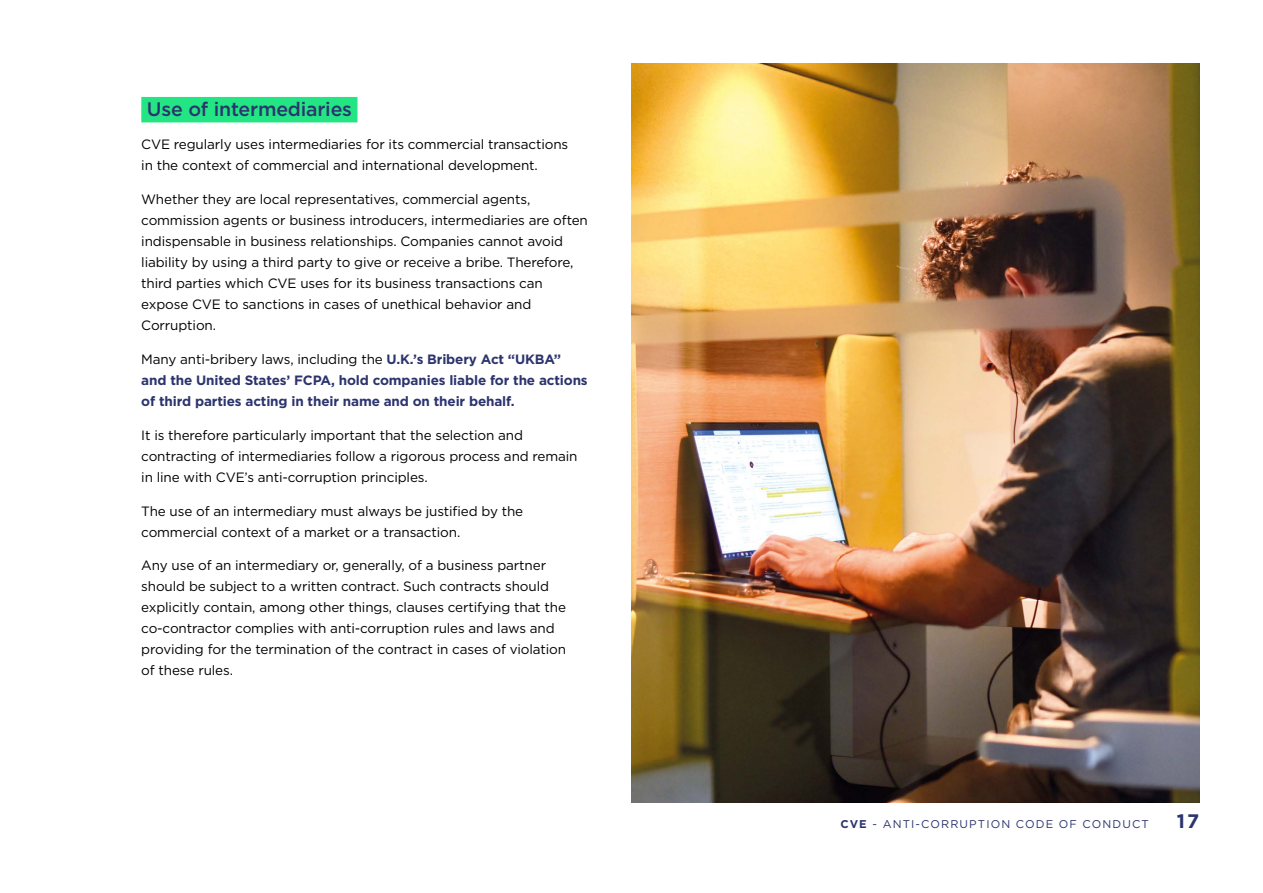
<style>
.page{position:relative;width:1263px;height:893px;background:#fff}
.page>*{position:absolute;margin:0;border:0;box-sizing:border-box;transform-origin:0 0}
.TexteCourant_justif{font:500 19.5px "Gotham";letter-spacing:-.01em;color:#2c346e}
.t1{font:700 19.5px "Gotham";color:#2c346e}
.TexteCourant_justif-2{font:13.5px/21px "Gotham";letter-spacing:-.01em;color:#000}
.TexteCourant_justif-3{font:700 13.5px/21px "Gotham";letter-spacing:-.01em;color:#2c346e}
.t2{font:11.25px "Gotham";letter-spacing:.1em;color:#2c346e}
.s1{font-weight:400;color:#000}
.s2{font-weight:700}
</style>
<div class="page">
<div style="left:141px;top:97px;width:216px;height:25px;background:#23e584"></div>
<img style="left:631px;top:64px;width:568px;height:738px">
<p class="TexteCourant_justif" style="left:147px;top:96px;width:207px">Use of intermediaries</p>
<p class="TexteCourant_justif-2" style="left:141px;top:134px;width:429px">CVE regularly uses intermediaries for its commercial transactions in the context of commercial and international development.</p>
<p class="TexteCourant_justif-2" style="left:141px;top:189px;width:448px">Whether they are local representatives, commercial agents, commission agents or business introducers, intermediaries are often indispensable in business relationships. Companies cannot avoid liability by using a third party to give or receive a bribe. Therefore, third parties which CVE uses for its business transactions can expose CVE to sanctions in cases of unethical behavior and Corruption.</p>
<p class="TexteCourant_justif-3" style="left:141px;top:349px;width:448px"><span class="s1">Many anti-bribery laws, including the</span> U.K.’s Bribery Act “UKBA” and the United States’ FCPA, hold companies liable for the actions of third parties acting in their name and on their behalf.</p>
<p class="TexteCourant_justif-2" style="left:141px;top:424px;width:438px">It is therefore particularly important that the selection and contracting of intermediaries follow a rigorous process and remain in line with CVE’s anti-corruption principles.</p>
<p class="TexteCourant_justif-2" style="left:141px;top:500px;width:383px">The use of an intermediary must always be justified by the commercial context of a market or a transaction.</p>
<p class="TexteCourant_justif-2" style="left:141px;top:555px;width:426px">Any use of an intermediary or, generally, of a business partner should be subject to a written contract. Such contracts should explicitly contain, among other things, clauses certifying that the co-contractor complies with anti-corruption rules and laws and providing for the termination of the contract in cases of violation of these rules.</p>
<p class="t2" style="left:840px;top:817px;width:310px"><span class="s2">CVE</span> - ANTI-CORRUPTION CODE OF CONDUCT</p>
<h1 class="t1" style="left:1177px;top:808px;width:24px">17</h1>
</div>
